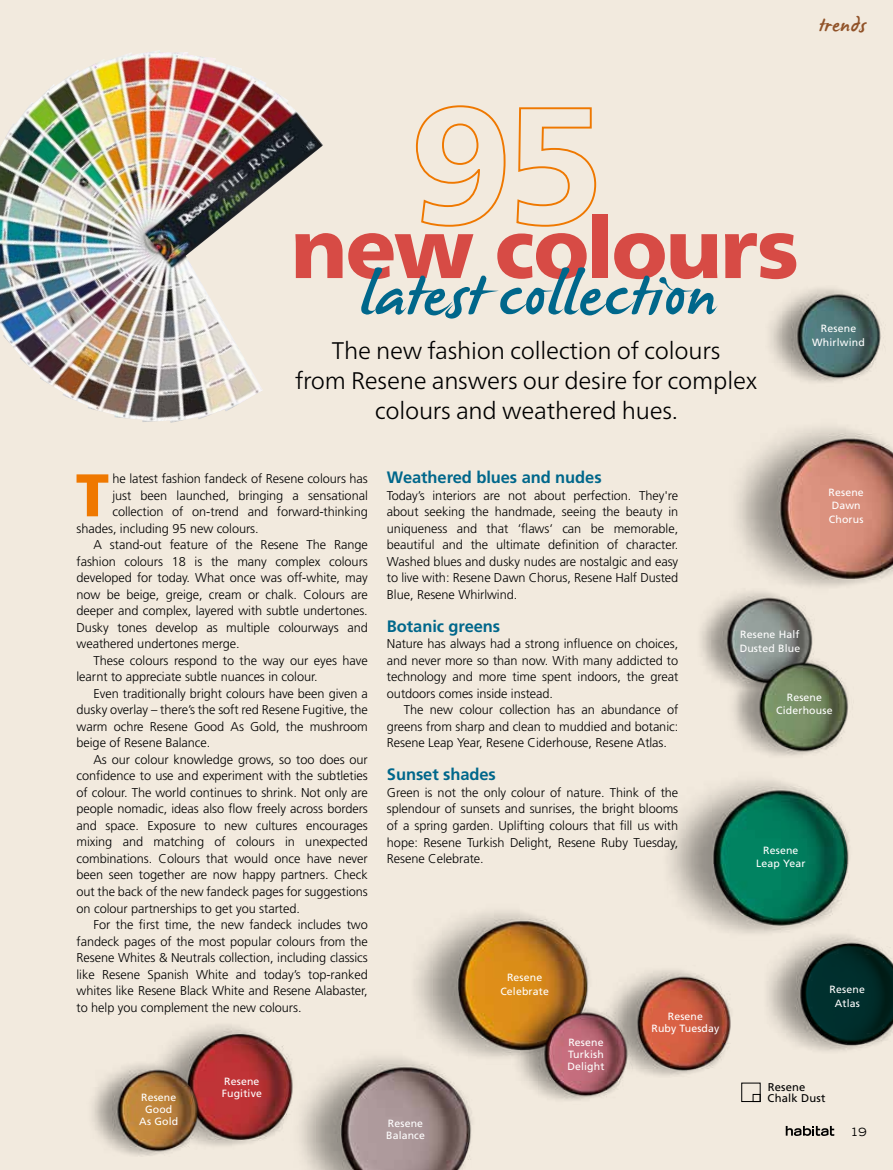
<style>
.page{position:relative;width:893px;height:1170px;background:#fff}
.page>*{position:absolute;margin:0;border:0;box-sizing:border-box;transform-origin:0 0}
.t1{font:900 84.3px "Frutiger Neue LT Pro";letter-spacing:-.02em;color:#d74b45}
.t2{font:900 60px "Frutiger";color:#ef7800}
.t3{font:59.7px "James Paul";letter-spacing:.02em;color:#00678b}
.t4{font:300 24px/30px "Frutiger Neue LT Pro";letter-spacing:-.01em;color:#000;text-align:center}
.t5{font:19.5px "James Paul";letter-spacing:.035em;color:#915329}
.t6{font:700 16.5px "Frutiger";letter-spacing:-.005em;color:#00678b}
.t7{font:300 12.75px/16.5px "Frutiger";letter-spacing:-.005em;color:#000;text-align:justify}
.t8{font:11.25px/11.2px "Frutiger";letter-spacing:.015em;color:#000}
.t9{font:expanded 11.25px "Trade Gothic LH";color:#000}
.t10{font:10.5px/13.5px "Frutiger";letter-spacing:.015em;color:#fff;text-align:center}
</style>
<div class="page">
<div style="left:0;top:0;width:893px;height:1169px;background:#f2eade"></div>
<div style="left:741px;top:1082px;width:19px;height:19px;border:1px solid #000"></div>
<div style="left:753px;top:1094px;width:7px;height:7px;border:1px solid #000"></div>
<img style="left:1px;top:50px;width:322px;height:373px">
<svg style="left:415px;top:105px;width:91px;height:122px"></svg>
<svg style="left:516px;top:107px;width:81px;height:120px"></svg>
<img style="left:301px;top:1057px;width:171px;height:112px">
<img style="left:168px;top:1025px;width:125px;height:121px">
<img style="left:92px;top:1052px;width:112px;height:104px">
<img style="left:737px;top:428px;width:156px;height:159px">
<img style="left:701px;top:579px;width:117px;height:104px">
<img style="left:770px;top:289px;width:111px;height:93px">
<img style="left:726px;top:643px;width:123px;height:113px">
<img style="left:670px;top:780px;width:179px;height:153px">
<img style="left:761px;top:920px;width:132px;height:131px">
<img style="left:408px;top:911px;width:181px;height:153px">
<img style="left:619px;top:970px;width:112px;height:106px">
<img style="left:512px;top:994px;width:121px;height:106px">
<img style="left:0;top:0;width:1px;height:1169px">
<svg style="left:786px;top:1125px;width:48px;height:10px"></svg>
<h3 class="t5" style="left:818px;top:15px;width:49px">trends</h3>
<h1 class="t1" style="left:291px;top:197px;width:509px">new colours</h1>
<h3 class="t3" style="left:358px;top:265px;width:358px">latest collection</h3>
<h3 class="t4" style="left:295px;top:335px;width:464px">The new fashion collection of colours<br>from Resene answers our desire for complex colours and weathered hues.</h3>
<p class="t10" style="left:812px;top:322px;width:54px">Resene<br>Whirlwind</p>
<h2 class="t2" style="left:76px;top:459px;width:35px">T</h2>
<p class="t7" style="left:112px;top:470px;width:257px">he latest fashion fandeck of Resene colours has</p>
<p class="t7" style="left:112px;top:487px;width:257px">just been launched, bringing a sensational</p>
<p class="t7" style="left:112px;top:503px;width:257px">collection of on-trend and forward-thinking</p>
<p class="t7" style="left:77px;top:520px;width:184px">shades, including 95 new colours.</p>
<p class="t7" style="left:94px;top:536px;width:276px">A stand-out feature of the Resene The Range</p>
<p class="t7" style="left:77px;top:553px;width:293px">fashion colours 18 is the many complex colours</p>
<p class="t7" style="left:77px;top:569px;width:293px">developed for today. What once was off-white, may</p>
<p class="t7" style="left:77px;top:586px;width:293px">now be beige, greige, cream or chalk. Colours are</p>
<p class="t7" style="left:77px;top:602px;width:293px">deeper and complex, layered with subtle undertones.</p>
<p class="t7" style="left:77px;top:619px;width:293px">Dusky tones develop as multiple colourways and</p>
<p class="t7" style="left:77px;top:635px;width:165px">weathered undertones merge.</p>
<p class="t7" style="left:94px;top:652px;width:276px">These colours respond to the way our eyes have</p>
<p class="t7" style="left:77px;top:668px;width:243px">learnt to appreciate subtle nuances in colour.</p>
<p class="t7" style="left:94px;top:685px;width:276px">Even traditionally bright colours have been given a</p>
<p class="t7" style="left:77px;top:701px;width:293px">dusky overlay – there’s the soft red Resene Fugitive, the</p>
<p class="t7" style="left:77px;top:718px;width:293px">warm ochre Resene Good As Gold, the mushroom</p>
<p class="t7" style="left:77px;top:734px;width:135px">beige of Resene Balance.</p>
<p class="t7" style="left:94px;top:751px;width:276px">As our colour knowledge grows, so too does our</p>
<p class="t7" style="left:77px;top:767px;width:293px">confidence to use and experiment with the subtleties</p>
<p class="t7" style="left:77px;top:784px;width:293px">of colour. The world continues to shrink. Not only are</p>
<p class="t7" style="left:77px;top:800px;width:293px">people nomadic, ideas also flow freely across borders</p>
<p class="t7" style="left:77px;top:817px;width:293px">and space. Exposure to new cultures encourages</p>
<p class="t7" style="left:77px;top:833px;width:293px">mixing and matching of colours in unexpected</p>
<p class="t7" style="left:77px;top:850px;width:293px">combinations. Colours that would once have never</p>
<p class="t7" style="left:77px;top:866px;width:293px">been seen together are now happy partners. Check</p>
<p class="t7" style="left:77px;top:883px;width:293px">out the back of the new fandeck pages for suggestions</p>
<p class="t7" style="left:77px;top:899px;width:225px">on colour partnerships to get you started.</p>
<p class="t7" style="left:94px;top:916px;width:276px">For the first time, the new fandeck includes two</p>
<p class="t7" style="left:77px;top:932px;width:293px">fandeck pages of the most popular colours from the</p>
<p class="t7" style="left:77px;top:949px;width:293px">Resene Whites &amp; Neutrals collection, including classics</p>
<p class="t7" style="left:77px;top:965px;width:293px">like Resene Spanish White and today’s top-ranked</p>
<p class="t7" style="left:77px;top:982px;width:293px">whites like Resene Black White and Resene Alabaster,</p>
<p class="t7" style="left:77px;top:998px;width:226px">to help you complement the new colours.</p>
<p class="t6" style="left:387px;top:468px;width:216px">Weathered blues and nudes</p>
<p class="t7" style="left:387px;top:487px;width:293px">Today’s interiors are not about perfection. They're about seeking the handmade, seeing the beauty in uniqueness and that ‘flaws‘ can be memorable, beautiful and the ultimate definition of character.<br>Washed blues and dusky nudes are nostalgic and easy to live with: Resene Dawn Chorus, Resene Half Dusted Blue, Resene Whirlwind.</p>
<p class="t6" style="left:387px;top:616px;width:115px">Botanic greens</p>
<p class="t7" style="left:387px;top:635px;width:293px">Nature has always had a strong influence on choices, and never more so than now. With many addicted to technology and more time spent indoors, the great outdoors comes inside instead.</p>
<p class="t7" style="left:387px;top:701px;width:293px;text-indent:17px">The new colour collection has an abundance of greens from sharp and clean to muddied and botanic:<br>Resene Leap Year, Resene Ciderhouse, Resene Atlas.</p>
<p class="t6" style="left:387px;top:765px;width:111px">Sunset shades</p>
<p class="t7" style="left:387px;top:784px;width:293px">Green is not the only colour of nature. Think of the splendour of sunsets and sunrises, the bright blooms of a spring garden. Uplifting colours that fill us with hope: Resene Turkish Delight, Resene Ruby Tuesday, Resene Celebrate.</p>
<p class="t10" style="left:500px;top:970px;width:50px">Resene<br>Celebrate</p>
<p class="t10" style="left:651px;top:1009px;width:70px;line-height:12px">Resene<br>Ruby Tuesday</p>
<p class="t10" style="left:829px;top:485px;width:37px;text-align:left">Resene<br>Dawn<br>Chorus</p>
<p class="t10" style="left:740px;top:627px;width:62px;text-align:left">Resene Half<br>Dusted Blue</p>
<p class="t10" style="left:776px;top:690px;width:58px">Resene<br>Ciderhouse</p>
<p class="t10" style="left:756px;top:843px;width:51px">Resene<br>Leap Year</p>
<p class="t10" style="left:830px;top:982px;width:37px">Resene<br>Atlas</p>
<p class="t10" style="left:567px;top:1036px;width:39px;line-height:12px;text-align:justify">Resene Turkish Delight</p>
<p class="t10" style="left:139px;top:1090px;width:40px;line-height:12px">Resene<br>Good<br>As Gold</p>
<p class="t10" style="left:222px;top:1074px;width:42px;line-height:12px;text-align:left">Resene<br>Fugitive</p>
<p class="t10" style="left:386px;top:1117px;width:40px;line-height:12px;text-align:left">Resene<br>Balance</p>
<p class="t8" style="left:768px;top:1080px;width:59px">Resene<br>Chalk Dust</p>
<p class="t9" style="left:850px;top:1124px;width:18px">19</p>
</div>
